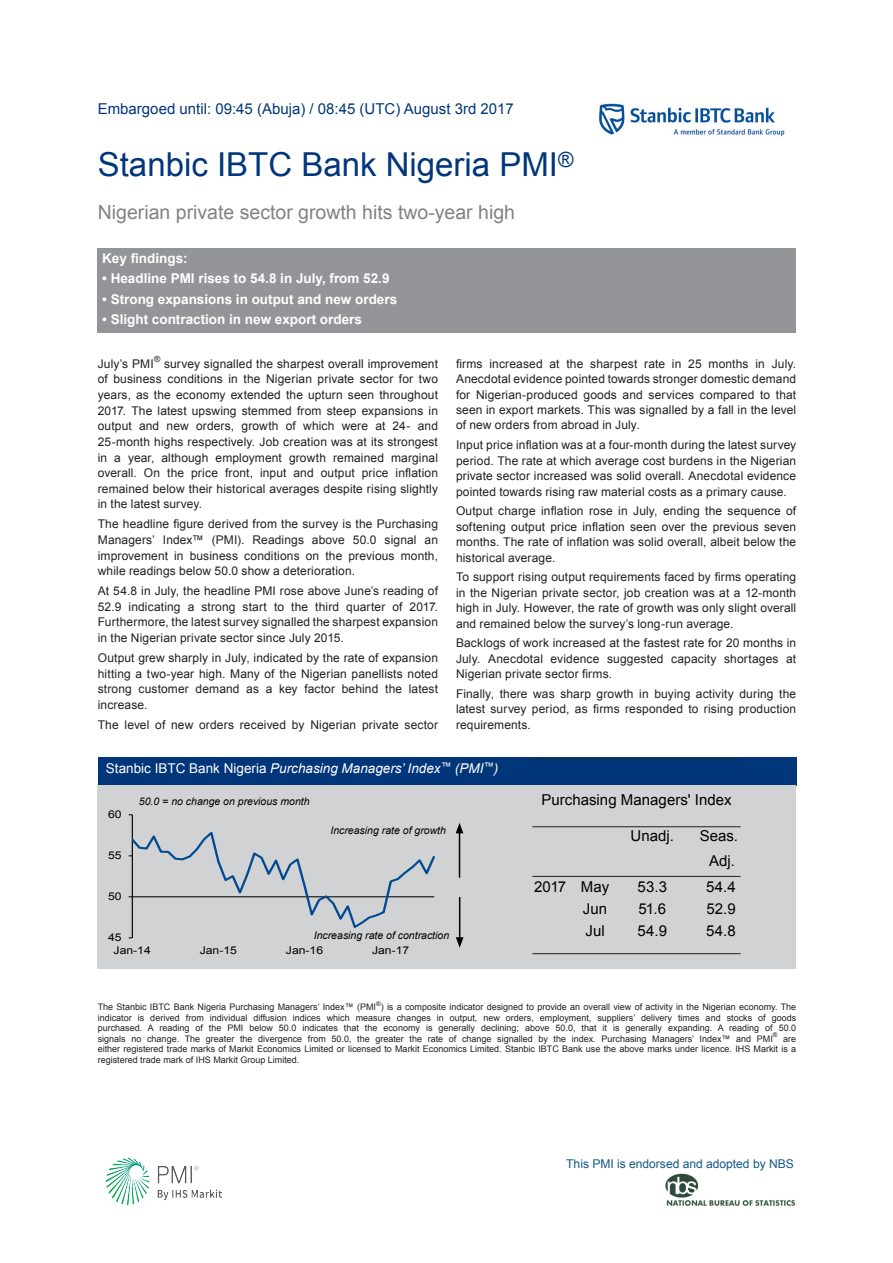
<style>
.page{position:relative;width:893px;height:1263px;background:#fff}
.page>*{position:absolute;margin:0;border:0;box-sizing:border-box;transform-origin:0 0}
.t1{font:33px "Arial";color:#02367a}
.Paragraph_Style_84{font:19.5px "Arial";color:#808285}
.t2{font:15px/25px "Arial";color:#000;text-align:center}
.t3{font:15px "Arial";color:#02367a}
.Paragraph_Style_85{font:700 13.5px "Arial";color:#fff}
.t4{font:italic 13.5px "Arial";color:#fff}
.t5{font:12.15px "Arial";letter-spacing:-.005em;color:#165788}
.Body_copy{font:12px/15.6px "Arial";letter-spacing:.01em;color:#231f20;text-align:justify}
.t6{font:10.65px "Arial";color:#000;scale:1.14 1}
.HSBC_Bullet{font:italic 10.5px "Arial";color:#000}
.t7{font:9px/10.5px "Arial";color:#231f20;text-align:justify}
.Body_copy-2{font:8.4px "Arial";color:#231f20}
.t8{font:6.3px "Arial";color:#231f20}
.s1{font-style:normal}
</style>
<div class="page">
<div style="left:98px;top:757px;width:698px;height:29px;background:#02367a"></div>
<div style="left:98px;top:249px;width:698px;height:84px;background:#939598"></div>
<div style="left:97px;top:786px;width:699px;height:183px;background:#d1d2d4"></div>
<hr style="left:532px;top:953px;width:209px;height:1px;background:#231f20">
<svg style="left:532px;top:759px;width:209px;height:1px"></svg>
<hr style="left:532px;top:826px;width:209px;height:1px;background:#231f20">
<hr style="left:532px;top:876px;width:209px;height:1px;background:#231f20">
<img style="left:599px;top:103px;width:186px;height:34px">
<hr style="left:132px;top:815px;width:1px;height:123px;background:#000">
<svg style="left:129px;top:829px;width:306px;height:101px"></svg>
<img style="left:665px;top:1173px;width:130px;height:33px">
<hr style="left:459px;top:897px;width:1px;height:42px;background:#000">
<svg style="left:456px;top:937px;width:7px;height:11px"></svg>
<hr style="left:459px;top:831px;width:1px;height:47px;background:#000">
<svg style="left:456px;top:823px;width:7px;height:10px"></svg>
<img style="left:107px;top:1159px;width:114px;height:45px">
<p class="t3" style="left:98px;top:99px;width:418px">Embargoed until: 09:45 (Abuja) / 08:45 (UTC) August 3rd 2017</p>
<h1 class="t1" style="left:98px;top:143px;width:477px">Stanbic IBTC Bank Nigeria PMI<sup>®</sup></h1>
<p class="Paragraph_Style_84" style="left:98px;top:199px;width:419px">Nigerian private sector growth hits two-year high</p>
<p class="Paragraph_Style_85" style="left:102px;top:249px;width:87px">Key findings:</p>
<p class="Paragraph_Style_85" style="left:102px;top:270px;width:289px">• Headline PMI rises to 54.8 in July, from 52.9</p>
<p class="Paragraph_Style_85" style="left:102px;top:290px;width:297px">• Strong expansions in output and new orders</p>
<p class="Paragraph_Style_85" style="left:102px;top:311px;width:261px">• Slight contraction in new export orders</p>
<p class="Body_copy-2" style="left:154px;top:353px;width:8px">®</p>
<p class="Body_copy" style="left:98px;top:356px;width:342px;text-indent:66px">survey signalled the sharpest overall improvement of business conditions in the Nigerian private sector for two years, as the economy extended the upturn seen throughout 2017. The latest upswing stemmed from steep expansions in output and new orders, growth of which were at 24- and 25-month highs respectively. Job creation was at its strongest in a year, although employment growth remained marginal overall. On the price front, input and output price inflation remained below their historical averages despite rising slightly in the latest survey.</p>
<p class="Body_copy" style="left:98px;top:516px;width:342px">The headline figure derived from the survey is the Purchasing Managers’ Index™ (PMI). Readings above 50.0 signal an improvement in business conditions on the previous month, while readings below 50.0 show a deterioration.</p>
<p class="Body_copy" style="left:98px;top:583px;width:342px">At 54.8 in July, the headline PMI rose above June’s reading of 52.9 indicating a strong start to the third quarter of 2017.<br>Furthermore, the latest survey signalled the sharpest expansion in the Nigerian private sector since July 2015.</p>
<p class="Body_copy" style="left:98px;top:650px;width:342px">Output grew sharply in July, indicated by the rate of expansion hitting a two-year high. Many of the Nigerian panellists noted strong customer demand as a key factor behind the latest increase.</p>
<p class="Body_copy" style="left:98px;top:717px;width:342px">The level of new orders received by Nigerian private sector</p>
<p class="Body_copy" style="left:98px;top:356px;width:57px">July’s PMI</p>
<p class="Body_copy" style="left:456px;top:356px;width:342px">firms increased at the sharpest rate in 25 months in July.<br>Anecdotal evidence pointed towards stronger domestic demand for Nigerian-produced goods and services compared to that seen in export markets. This was signalled by a fall in the level of new orders from abroad in July.</p>
<p class="Body_copy" style="left:456px;top:437px;width:342px">Input price inflation was at a four-month during the latest survey period. The rate at which average cost burdens in the Nigerian private sector increased was solid overall. Anecdotal evidence pointed towards rising raw material costs as a primary cause.</p>
<p class="Body_copy" style="left:456px;top:503px;width:342px">Output charge inflation rose in July, ending the sequence of softening output price inflation seen over the previous seven months. The rate of inflation was solid overall, albeit below the historical average.</p>
<p class="Body_copy" style="left:456px;top:569px;width:342px">To support rising output requirements faced by firms operating in the Nigerian private sector, job creation was at a 12-month high in July. However, the rate of growth was only slight overall and remained below the survey’s long-run average.</p>
<p class="Body_copy" style="left:456px;top:635px;width:342px">Backlogs of work increased at the fastest rate for 20 months in July. Anecdotal evidence suggested capacity shortages at Nigerian private sector firms.</p>
<p class="Body_copy" style="left:456px;top:686px;width:342px">Finally, there was sharp growth in buying activity during the latest survey period, as firms responded to rising production requirements.</p>
<p class="t4" style="left:106px;top:760px;width:394px"><span class="s1">Stanbic IBTC Bank Nigeria</span> Purchasing Managers’ Index<sup>™</sup> (PMI<sup>™</sup>)</p>
<p class="t6" style="left:108px;top:807px;width:13px">60</p>
<p class="t6" style="left:108px;top:848px;width:13px">55</p>
<p class="t6" style="left:108px;top:889px;width:13px">50</p>
<p class="t6" style="left:108px;top:930px;width:13px">45</p>
<p class="HSBC_Bullet" style="left:139px;top:794px;width:172px">50.0 = no change on previous month</p>
<p class="HSBC_Bullet" style="left:330px;top:823px;width:117px">Increasing rate of growth</p>
<p class="HSBC_Bullet" style="left:314px;top:929px;width:137px">Increasing rate of contraction</p>
<p class="t6" style="left:114px;top:943px;width:34px">Jan-14</p>
<p class="t6" style="left:200px;top:943px;width:34px">Jan-15</p>
<p class="t6" style="left:286px;top:943px;width:34px">Jan-16</p>
<p class="t6" style="left:372px;top:943px;width:34px">Jan-17</p>
<p class="t2" style="left:541px;top:787px;width:192px">Purchasing Managers' Index</p>
<p class="t2" style="left:631px;top:823px;width:45px">Unadj.</p>
<p class="t2" style="left:700px;top:823px;width:40px">Seas.<br>Adj.</p>
<p class="t2" style="left:534px;top:874px;width:77px">2017 May</p>
<p class="t2" style="left:637px;top:874px;width:31px">53.3</p>
<p class="t2" style="left:706px;top:874px;width:31px">54.4</p>
<p class="t2" style="left:583px;top:896px;width:26px">Jun</p>
<p class="t2" style="left:638px;top:896px;width:29px">51.6</p>
<p class="t2" style="left:706px;top:896px;width:31px">52.9</p>
<p class="t2" style="left:585px;top:918px;width:21px">Jul</p>
<p class="t2" style="left:637px;top:918px;width:31px">54.9</p>
<p class="t2" style="left:706px;top:918px;width:31px">54.8</p>
<p class="t8" style="left:376px;top:999px;width:6px">®</p>
<p class="t7" style="left:98px;top:1002px;width:700px;text-indent:283px">) is a composite indicator designed to provide an overall view of activity in the Nigerian economy. The indicator is derived from individual diffusion indices which measure changes in output, new orders, employment, suppliers’ delivery times and stocks of goods purchased. A reading of the PMI below 50.0 indicates that the economy is generally declining; above 50.0, that it is generally expanding. A reading of 50.0 signals no change. The greater the divergence from 50.0, the greater the rate of change signalled by the index. Purchasing Managers’ Index™ and PMI</p>
<p class="t7" style="left:98px;top:1002px;width:280px">The Stanbic IBTC Bank Nigeria Purchasing Managers’ Index™ (PMI</p>
<p class="t8" style="left:773px;top:1031px;width:6px">®</p>
<p class="t7" style="left:98px;top:1033px;width:700px;text-indent:685px">are either registered trade marks of Markit Economics Limited or licensed to Markit Economics Limited. Stanbic IBTC Bank use the above marks under licence. IHS Markit is a registered trade mark of IHS Markit Group Limited.</p>
<p class="t5" style="left:566px;top:1155px;width:229px">This PMI is endorsed and adopted by NBS</p>
</div>
